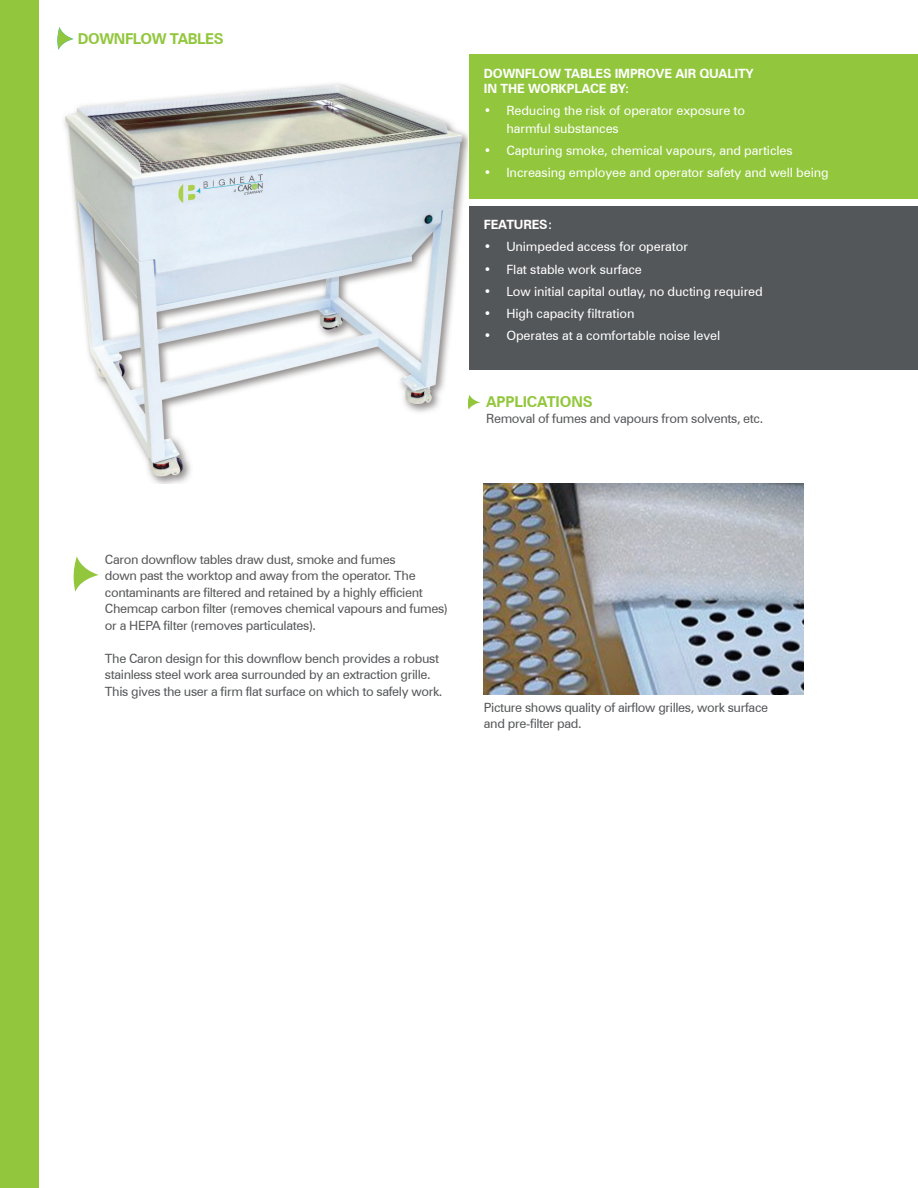
<style>
.page{position:relative;width:918px;height:1188px;background:#fff}
.page>*{position:absolute;margin:0;border:0;box-sizing:border-box;transform-origin:0 0}
.t1{font:700 15px "Zurich BT";letter-spacing:-.03em;color:#92c73d}
.t2{font:700 15px "Zurich BT";letter-spacing:-.01em;color:#92c73d}
.t3{font:12.75px/16.5px "Zurich BT";letter-spacing:-.03em;color:#57585a}
.t4{font:12.75px/18px "Zurich BT";letter-spacing:-.01em;color:#fff}
.t5{font:700 12.75px/15px "Zurich BT";letter-spacing:-.01em;color:#fff}
</style>
<div class="page">
<img style="left:64px;top:83px;width:404px;height:400px">
<svg style="left:74px;top:556px;width:25px;height:36px"></svg>
<div style="left:469px;top:54px;width:449px;height:145px;background:#92c73d"></div>
<div style="left:469px;top:206px;width:449px;height:163px;background:#54575a"></div>
<svg style="left:468px;top:395px;width:12px;height:14px"></svg>
<img style="left:484px;top:483px;width:319px;height:212px">
<div style="left:0;top:0;width:39px;height:1188px;background:#92c73d"></div>
<svg style="left:57px;top:27px;width:17px;height:23px"></svg>
<p class="t1" style="left:78px;top:29px;width:147px">DOWNFLOW TABLES</p>
<p class="t5" style="left:484px;top:65px;width:272px">DOWNFLOW TABLES IMPROVE AIR QUALITY<br>IN THE WORKPLACE BY:</p>
<p class="t4" style="left:506px;top:101px;width:240px;text-indent:-22px">• Reducing the risk of operator exposure to harmful substances</p>
<p class="t4" style="left:484px;top:141px;width:310px">• Capturing smoke, chemical vapours, and particles</p>
<p class="t4" style="left:484px;top:164px;width:346px">• Increasing employee and operator safety and well being</p>
<p class="t5" style="left:484px;top:217px;width:70px">FEATURES:</p>
<p class="t4" style="left:484px;top:238px;width:206px">• Unimpeded access for operator</p>
<p class="t4" style="left:484px;top:260px;width:159px">• Flat stable work surface</p>
<p class="t4" style="left:484px;top:282px;width:280px">• Low initial capital outlay, no ducting required</p>
<p class="t4" style="left:484px;top:305px;width:152px">• High capacity filtration</p>
<p class="t4" style="left:484px;top:327px;width:238px">• Operates at a comfortable noise level</p>
<p class="t2" style="left:486px;top:392px;width:108px">APPLICATIONS</p>
<p class="t3" style="left:486px;top:410px;width:279px">Removal of fumes and vapours from solvents, etc.</p>
<p class="t3" style="left:105px;top:551px;width:345px">Caron downflow tables draw dust, smoke and fumes<br>down past the worktop and away from the operator. The contaminants are filtered and retained by a highly efficient Chemcap carbon filter (removes chemical vapours and fumes) or a HEPA filter (removes particulates).</p>
<p class="t3" style="left:105px;top:650px;width:339px">The Caron design for this downflow bench provides a robust stainless steel work area surrounded by an extraction grille.<br>This gives the user a firm flat surface on which to safely work.</p>
<p class="t3" style="left:484px;top:699px;width:286px">Picture shows quality of airflow grilles, work surface and pre-filter pad.</p>
</div>
